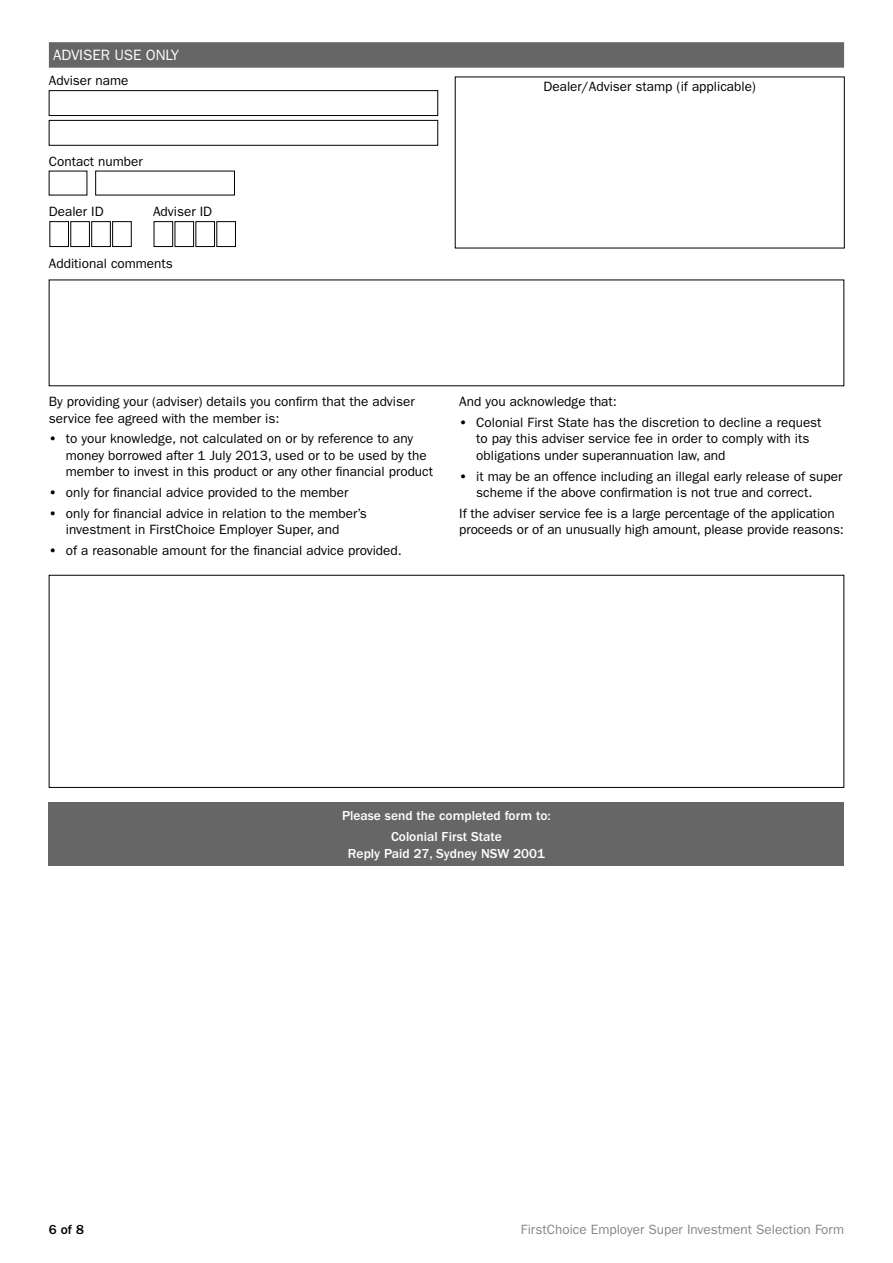
<style>
.page{position:relative;width:893px;height:1263px;background:#fff}
.page>*{position:absolute;margin:0;border:0;box-sizing:border-box;transform-origin:0 0}
.t1{font:15px "ITC Franklin Gothic Std";letter-spacing:-.005em;color:#fff}
.t2{font:13.5px/16.5px "ITC Franklin Gothic Std";color:#000}
.t3{font:500 13.5px/20.7px "ITC Franklin Gothic Std";color:#fff;text-align:center}
.t4{font:13.5px "ITC Franklin Gothic Std";color:#878787}
.t5{font:500 13.5px "ITC Franklin Gothic Std";color:#000}
.s1{font-weight:600}
</style>
<div class="page">
<div style="left:49px;top:42px;width:795px;height:26px;background:#666"></div>
<div style="left:49px;top:90px;width:389px;height:26px;border:1px solid #000"></div>
<div style="left:49px;top:120px;width:389px;height:26px;border:1px solid #000"></div>
<div style="left:50px;top:221px;width:19px;height:26px;border:1px solid #000"></div>
<div style="left:71px;top:221px;width:19px;height:26px;border:1px solid #000"></div>
<div style="left:91px;top:221px;width:20px;height:26px;border:1px solid #000"></div>
<div style="left:112px;top:221px;width:19px;height:26px;border:1px solid #000"></div>
<div style="left:154px;top:221px;width:19px;height:26px;border:1px solid #000"></div>
<div style="left:175px;top:221px;width:19px;height:26px;border:1px solid #000"></div>
<div style="left:196px;top:221px;width:19px;height:26px;border:1px solid #000"></div>
<div style="left:217px;top:221px;width:19px;height:26px;border:1px solid #000"></div>
<div style="left:49px;top:575px;width:795px;height:213px;border:1px solid #000"></div>
<div style="left:49px;top:802px;width:795px;height:64px;background:#666"></div>
<p class="t1" style="left:53px;top:47px;width:128px">ADVISER USE ONLY</p>
<p class="t2" style="left:49px;top:73px;width:81px">Adviser name</p>
<p class="t2" style="left:49px;top:153px;width:95px">Contact number</p>
<p class="t2" style="left:49px;top:203px;width:56px">Dealer ID</p>
<p class="t2" style="left:153px;top:203px;width:61px">Adviser ID</p>
<p class="t2" style="left:49px;top:256px;width:125px">Additional comments</p>
<p class="t2" style="left:543px;top:78px;width:214px">Dealer/Adviser stamp (if applicable)</p>
<p class="t2" style="left:49px;top:393px;width:367px">By providing your (adviser) details you confirm that the adviser service fee agreed with the member is:</p>
<p class="t2" style="left:66px;top:431px;width:369px;text-indent:-17px"><span class="s1">•</span> to your knowledge, not calculated on or by reference to any money borrowed after 1 July 2013, used or to be used by the member to invest in this product or any other financial product</p>
<p class="t2" style="left:49px;top:484px;width:301px"><span class="s1">•</span> only for financial advice provided to the member</p>
<p class="t2" style="left:66px;top:505px;width:303px;text-indent:-17px"><span class="s1">•</span> only for financial advice in relation to the member’s investment in FirstChoice Employer Super, and</p>
<p class="t2" style="left:49px;top:542px;width:354px"><span class="s1">•</span> of a reasonable amount for the financial advice provided.</p>
<p class="t2" style="left:459px;top:393px;width:159px">And you acknowledge that:</p>
<p class="t2" style="left:476px;top:414px;width:347px;text-indent:-17px"><span class="s1">•</span> Colonial First State has the discretion to decline a request to pay this adviser service fee in order to comply with its obligations under superannuation law, and</p>
<p class="t2" style="left:476px;top:468px;width:368px;text-indent:-17px"><span class="s1">•</span> it may be an offence including an illegal early release of super scheme if the above confirmation is not true and correct.</p>
<p class="t2" style="left:459px;top:505px;width:386px">If the adviser service fee is a large percentage of the application proceeds or of an unusually high amount, please provide reasons:</p>
<p class="t3" style="left:342px;top:805px;width:210px">Please send the completed form to:<br>Colonial First State</p>
<p class="t3" style="left:348px;top:843px;width:199px">Reply Paid 27, Sydney NSW 2001</p>
<p class="t5" style="left:49px;top:1221px;width:37px">6 of 8</p>
<p class="t4" style="left:521px;top:1221px;width:325px">FirstChoice Employer Super Investment Selection Form</p>
</div>
